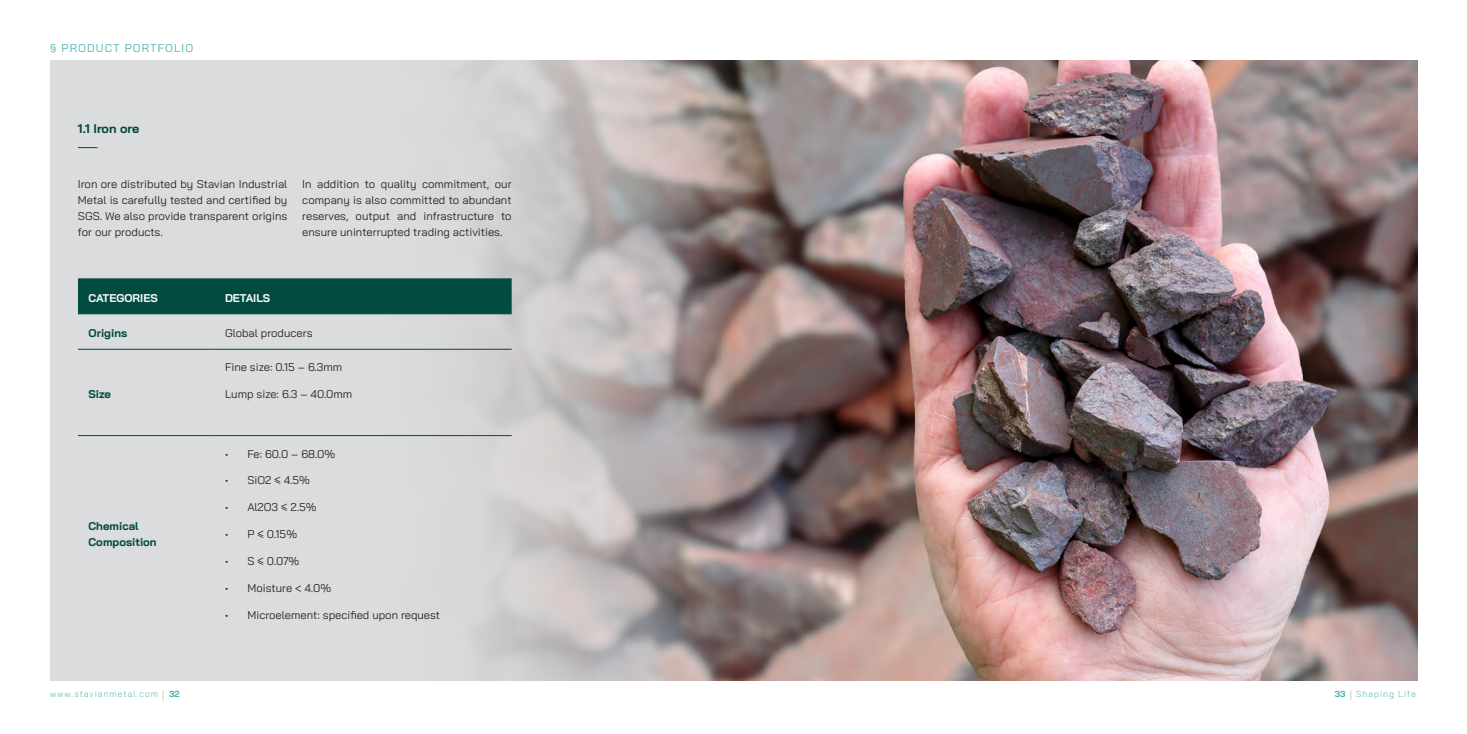
<style>
.page{position:relative;width:1467px;height:734px;background:#fff}
.page>*{position:absolute;margin:0;border:0;box-sizing:border-box;transform-origin:0 0}
.t1{font:700 12.5px "Stavian";color:#024b40}
.t2{font:11.25px/16.2px "Stavian";color:#262626;text-align:justify}
.t3{font:700 11.25px/16.2px "Stavian";color:#024b40}
.t4{font:700 11.25px "Stavian";color:#fafbfb}
.t5{font:11.25px "Stavian";letter-spacing:.1em;color:#49b4af}
.t6{font:300 8.75px "Stavian";letter-spacing:.11em;color:#49b4af}
.t7{font:700 8.75px "Stavian";color:#49b4af}
.s1{font-weight:700}
</style>
<div class="page">
<img style="left:734px;top:60px;width:684px;height:620px">
<svg style="left:50px;top:60px;width:684px;height:620px;background:#cccacb"></svg>
<div style="left:78px;top:278px;width:434px;height:35px;background:#024b40"></div>
<hr style="left:78px;top:313px;width:136px;height:1px;background:#024b40">
<hr style="left:214px;top:313px;width:298px;height:1px;background:#024b40">
<hr style="left:78px;top:349px;width:136px;height:1px;background:#024b40">
<hr style="left:214px;top:349px;width:298px;height:1px;background:#024b40">
<hr style="left:78px;top:435px;width:136px;height:1px;background:#024b40">
<hr style="left:214px;top:435px;width:298px;height:1px;background:#024b40">
<svg style="left:78px;top:147px;width:19px;height:1px"></svg>
<p class="t5" style="left:50px;top:39px;width:145px">§ PRODUCT PORTFOLIO</p>
<p class="t1" style="left:78px;top:121px;width:63px">1.1 Iron ore</p>
<p class="t2" style="left:78px;top:175px;width:211px">Iron ore distributed by Stavian Industrial Metal is carefully tested and certified by SGS. We also provide transparent origins for our products.</p>
<p class="t2" style="left:302px;top:175px;width:211px">In addition to quality commitment, our company is also committed to abundant reserves, output and infrastructure to ensure uninterrupted trading activities.</p>
<p class="t4" style="left:89px;top:291px;width:71px">CATEGORIES</p>
<p class="t4" style="left:225px;top:291px;width:47px">DETAILS</p>
<p class="t3" style="left:89px;top:325px;width:40px">Origins</p>
<p class="t2" style="left:225px;top:325px;width:89px">Global producers</p>
<p class="t3" style="left:89px;top:386px;width:24px">Size</p>
<p class="t3" style="left:89px;top:518px;width:70px">Chemical<br>Composition</p>
<p class="t2" style="left:225px;top:359px;width:119px">Fine size: 0.15 – 6.3mm</p>
<p class="t2" style="left:225px;top:386px;width:129px">Lump size: 6.3 – 40.0mm</p>
<p class="t2" style="left:225px;top:445px;width:112px">• Fe: 60.0 – 68.0%</p>
<p class="t2" style="left:225px;top:472px;width:87px">• SiO2 ≤ 4.5%</p>
<p class="t2" style="left:225px;top:499px;width:93px">• Al2O3 ≤ 2.5%</p>
<p class="t2" style="left:225px;top:526px;width:74px">• P ≤ 0.15%</p>
<p class="t2" style="left:225px;top:553px;width:76px">• S ≤ 0.07%</p>
<p class="t2" style="left:225px;top:579px;width:108px">• Moisture &lt; 4.0%</p>
<p class="t2" style="left:225px;top:606px;width:217px">• Microelement: specified upon request</p>
<p class="t6" style="left:50px;top:686px;width:110px">www.stavianmetal.com</p>
<p class="t7" style="left:169px;top:689px;width:12px">32</p>
<p class="t6" style="left:1335px;top:686px;width:83px"><span class="s1">33</span> Shaping Life</p>
</div>
